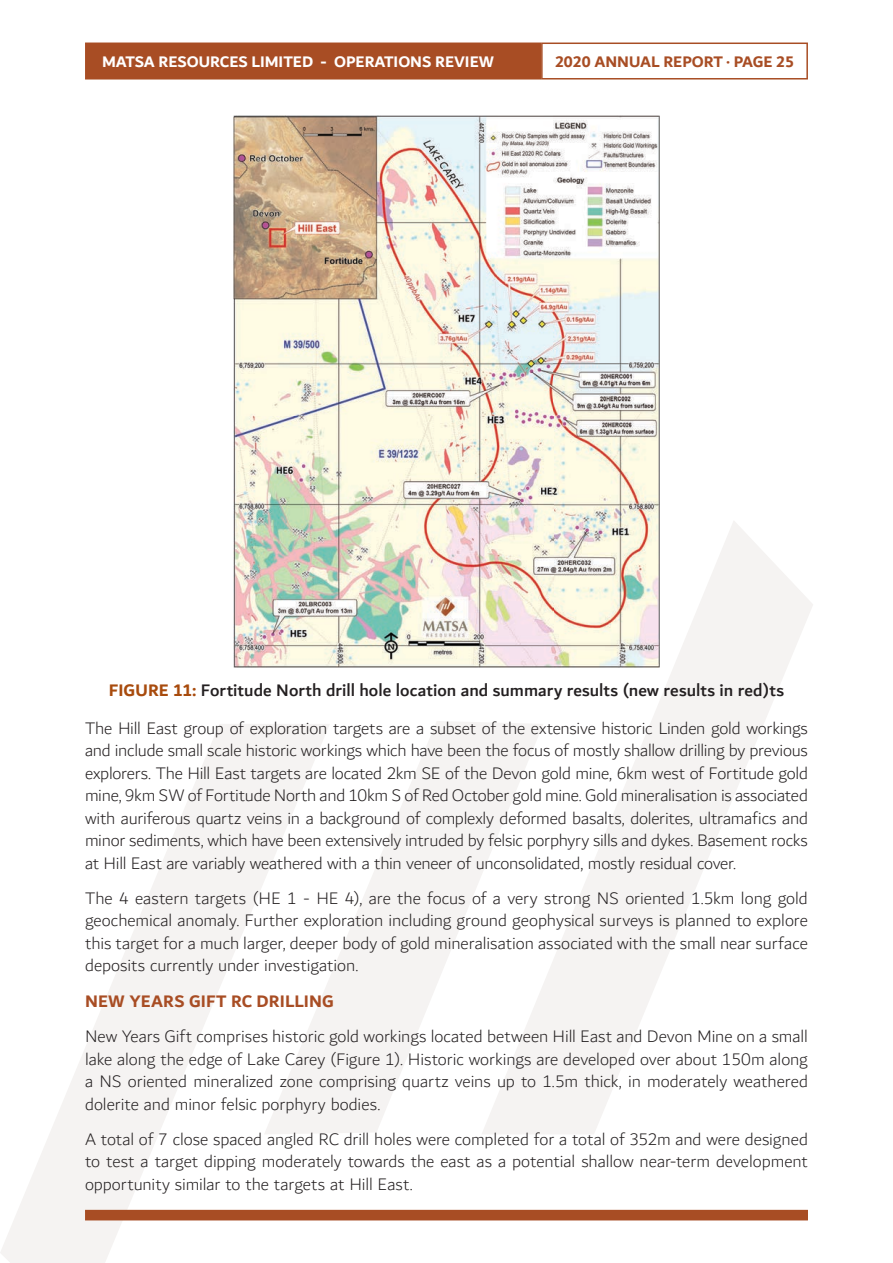
<style>
.page{position:relative;width:893px;height:1263px;background:#fff}
.page>*{position:absolute;margin:0;border:0;box-sizing:border-box;transform-origin:0 0}
.t1{font:300 18px/22.5px "Dubai";letter-spacing:-.005em;color:#231f20;text-align:justify}
.t2{font:500 18px "Dubai";color:#231f20}
.t3{font:700 18px "Dubai";letter-spacing:.005em;color:#a84d24}
.t4{font:700 16.5px "Dubai";color:#fff}
.t5{font:700 16.5px "Dubai";color:#a84d24}
.s1{font-weight:700;color:#a84b0d}
</style>
<div class="page">
<div style="left:86px;top:43px;width:454px;height:36px;background:#a84d24"></div>
<div style="left:85px;top:43px;width:456px;height:37px;border:2px solid #a84d24"></div>
<svg style="left:0;top:724px;width:330px;height:539px"></svg>
<svg style="left:264px;top:721px;width:217px;height:413px;fill:#f5f3f2"></svg>
<svg style="left:481px;top:521px;width:332px;height:613px"></svg>
<div style="left:86px;top:1210px;width:721px;height:10px;background:#a84d24"></div>
<img style="left:233px;top:116px;width:427px;height:551px">
<div style="left:541px;top:43px;width:267px;height:37px;border:2px solid #a84d24"></div>
<p class="t4" style="left:102px;top:51px;width:393px">MATSA RESOURCES LIMITED - OPERATIONS REVIEW</p>
<p class="t5" style="left:555px;top:52px;width:240px">2020 ANNUAL REPORT · PAGE 25</p>
<p class="t2" style="left:109px;top:679px;width:677px"><span class="s1">FIGURE 11:</span> Fortitude North drill hole location and summary results (new results in red)ts</p>
<p class="t1" style="left:85px;top:717px;width:724px">The Hill East group of exploration targets are a subset of the extensive historic Linden gold workings and include small scale historic workings which have been the focus of mostly shallow drilling by previous explorers. The Hill East targets are located 2km SE of the Devon gold mine, 6km west of Fortitude gold mine, 9km SW of Fortitude North and 10km S of Red October gold mine. Gold mineralisation is associated with auriferous quartz veins in a background of complexly deformed basalts, dolerites, ultramafics and minor sediments, which have been extensively intruded by felsic porphyry sills and dykes. Basement rocks at Hill East are variably weathered with a thin veneer of unconsolidated, mostly residual cover.</p>
<p class="t1" style="left:85px;top:887px;width:724px">The 4 eastern targets (HE 1 - HE 4), are the focus of a very strong NS oriented 1.5km long gold geochemical anomaly. Further exploration including ground geophysical surveys is planned to explore this target for a much larger, deeper body of gold mineralisation associated with the small near surface deposits currently under investigation.</p>
<p class="t3" style="left:85px;top:990px;width:250px">NEW YEARS GIFT RC DRILLING</p>
<p class="t1" style="left:85px;top:1025px;width:724px">New Years Gift comprises historic gold workings located between Hill East and Devon Mine on a small lake along the edge of Lake Carey (Figure 1). Historic workings are developed over about 150m along a NS oriented mineralized zone comprising quartz veins up to 1.5m thick, in moderately weathered dolerite and minor felsic porphyry bodies.</p>
<p class="t1" style="left:85px;top:1128px;width:724px">A total of 7 close spaced angled RC drill holes were completed for a total of 352m and were designed to test a target dipping moderately towards the east as a potential shallow near-term development opportunity similar to the targets at Hill East.</p>
</div>
